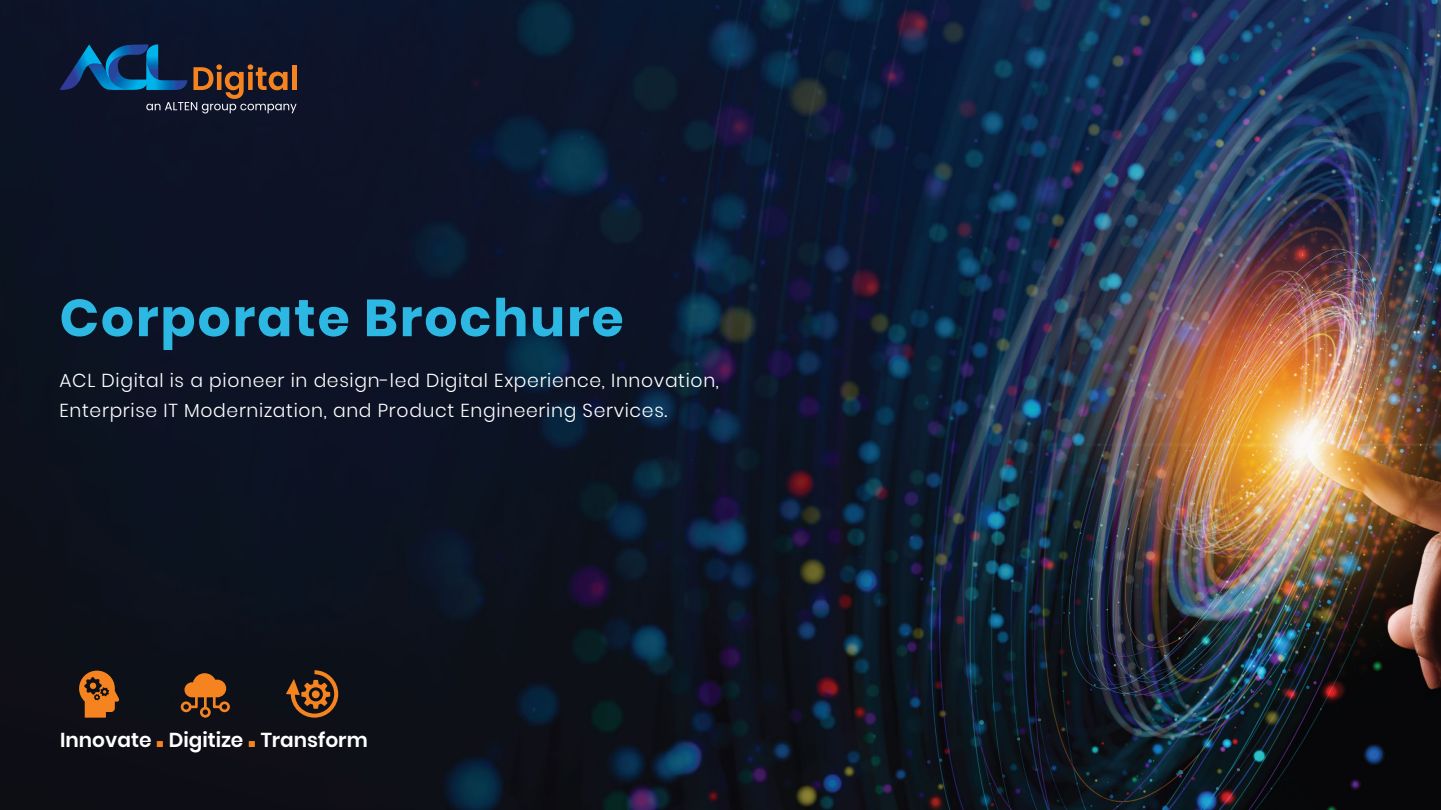
<style>
.page{position:relative;width:1441px;height:810px;background:#fff}
.page>*{position:absolute;margin:0;border:0;box-sizing:border-box;transform-origin:0 0}
.t1{font:700 51.97px "Poppins";letter-spacing:.035em;color:#2db8e3}
.t2{font:600 20.1px "Poppins";color:#fff}
.t3{font:300 18.75px/30px "Poppins";letter-spacing:.035em;color:#fff}
.s1{font-size:40.42px;color:#f58320}
</style>
<div class="page">
<img style="left:0;top:0;width:1440px;height:810px">
<svg style="left:60px;top:44px;width:236px;height:69px;background:#243246"></svg>
<svg style="left:79px;top:671px;width:41px;height:47px;background:#9a551c"></svg>
<svg style="left:181px;top:673px;width:49px;height:45px;background:#7b461b"></svg>
<svg style="left:286px;top:670px;width:52px;height:48px;background:#623a1b"></svg>
<h1 class="t1" style="left:60px;top:288px;width:565px">Corporate Brochure</h1>
<p class="t3" style="left:60px;top:366px;width:661px">ACL Digital is a pioneer in design-led Digital Experience, Innovation,<br>Enterprise IT Modernization, and Product Engineering Services.</p>
<p class="t2" style="left:60px;top:729px;width:309px">Innovate <span class="s1">.</span> Digitize <span class="s1">.</span> Transform</p>
</div>
